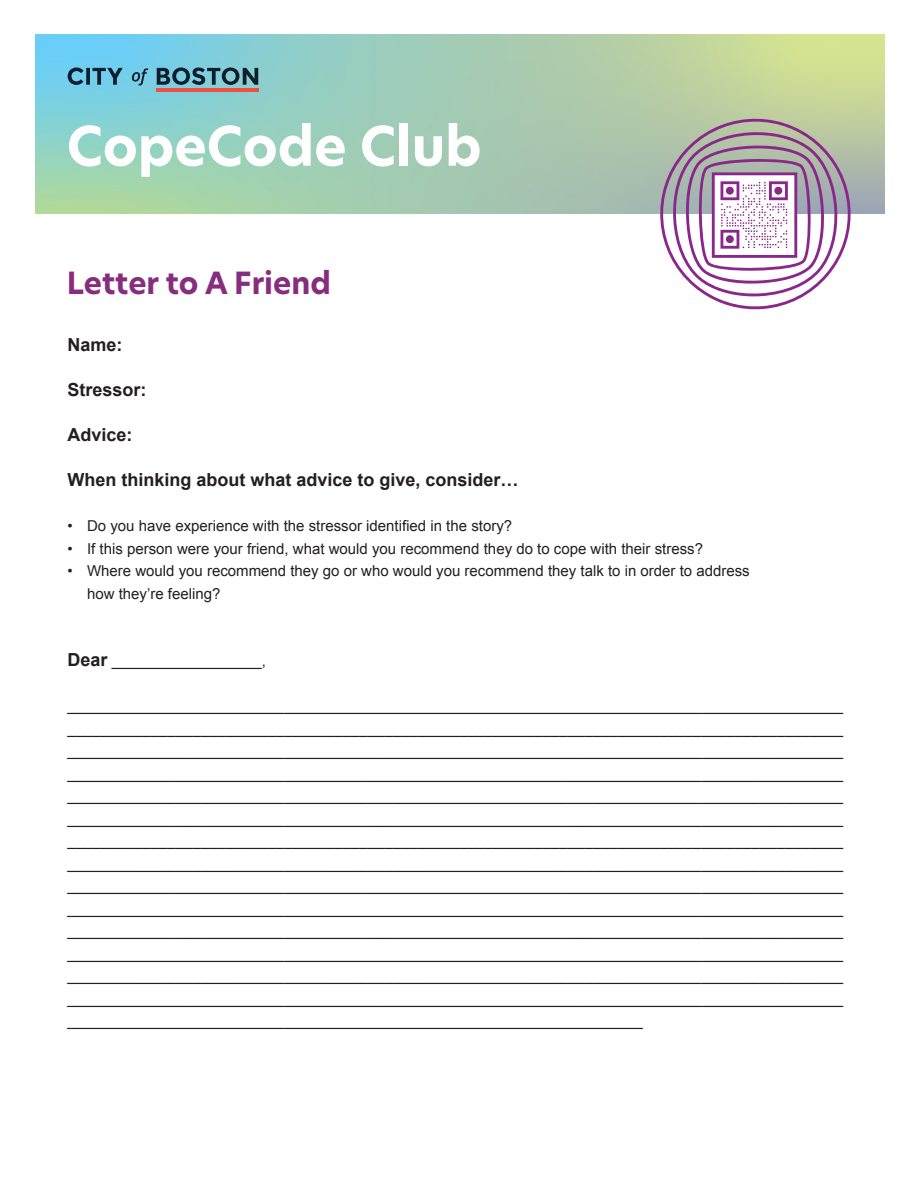
<style>
.page{position:relative;width:918px;height:1188px;background:#fff}
.page>*{position:absolute;margin:0;border:0;box-sizing:border-box;transform-origin:0 0}
.t1{font:700 53.1px "Hero New";color:#fff}
.t2{font:700 30px "Hero New";color:#872d7e}
.t3{font:700 18px "Arial";color:#231f20}
.t4{font:15px/22.5px "Arial";color:#231f20}
.s1{font-weight:700;font-size:18px}
</style>
<div class="page">
<img style="left:36px;top:35px;width:849px;height:179px">
<svg style="left:68px;top:68px;width:190px;height:18px;background:#4f8a9c"></svg>
<hr style="left:156px;top:88px;width:103px;height:4px;background:#f04f45">
<svg style="left:659px;top:117px;width:193px;height:192px"></svg>
<div style="left:726px;top:187px;width:8px;height:8px;background:#89288a;border-radius:50%"></div>
<div style="left:774px;top:187px;width:8px;height:8px;background:#89288a;border-radius:50%"></div>
<div style="left:726px;top:235px;width:8px;height:8px;background:#89288a;border-radius:50%"></div>
<h1 class="t1" style="left:67px;top:110px;width:416px">CopeCode Club</h1>
<p class="t2" style="left:67px;top:263px;width:265px">Letter to A Friend</p>
<p class="t3" style="left:68px;top:333px;width:57px">Name:</p>
<p class="t3" style="left:68px;top:378px;width:81px">Stressor:</p>
<p class="t3" style="left:68px;top:423px;width:67px">Advice:</p>
<p class="t3" style="left:68px;top:468px;width:453px">When thinking about what advice to give, consider…</p>
<p class="t4" style="left:68px;top:515px;width:446px">• Do you have experience with the stressor identified in the story?</p>
<p class="t4" style="left:68px;top:537px;width:637px">• If this person were your friend, what would you recommend they do to cope with their stress?</p>
<p class="t4" style="left:87px;top:560px;width:664px;text-indent:-20px">• Where would you recommend they go or who would you recommend they talk to in order to address how they’re feeling?</p>
<p class="t4" style="left:68px;top:650px;width:200px"><span class="s1">Dear</span> __________________,</p>
<p class="t4" style="left:68px;top:695px;width:777px;text-align:justify">_____________________________________________________________________________________________ _____________________________________________________________________________________________ _____________________________________________________________________________________________ _____________________________________________________________________________________________ _____________________________________________________________________________________________ _____________________________________________________________________________________________ _____________________________________________________________________________________________ _____________________________________________________________________________________________ _____________________________________________________________________________________________ _____________________________________________________________________________________________ _____________________________________________________________________________________________ _____________________________________________________________________________________________ _____________________________________________________________________________________________ _____________________________________________________________________________________________ _____________________________________________________________________</p>
</div>
